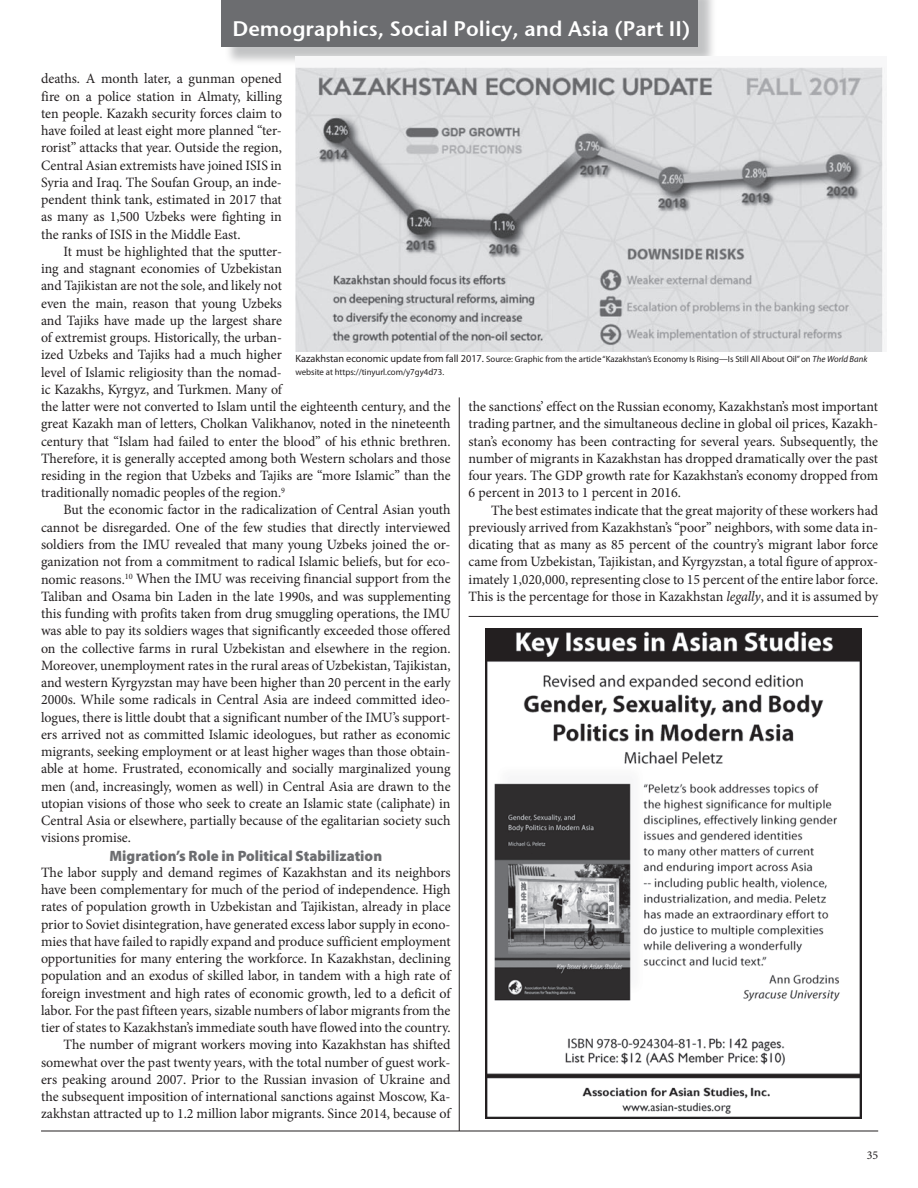
<style>
.page{position:relative;width:918px;height:1188px;background:#fff}
.page>*{position:absolute;margin:0;border:0;box-sizing:border-box;transform-origin:0 0}
.t1{font:21px "Stone Sans Sem ITCTT Semi";color:#fff}
.Myriad_Subhead{font:900 15px "Myriad Pro";color:#6c6d70}
.Body{font:14.25px/17.2px "Minion Pro";color:#231f20;text-align:justify}
._1st_P_after_Subhead{font:14.25px/17.2px "Minion Pro";color:#231f20;text-align:justify}
.t2{font:12px "Minion Pro";color:#231f20}
.Captions{font:9px/13.5px "Myriad Pro";color:#231f20}
.s1{font-size:10.5px}
.s2{font-style:italic}
</style>
<div class="page">
<div style="left:224px;top:0;width:493px;height:66px;background:#808285;opacity:.48"></div>
<div style="left:222px;top:0;width:476px;height:47px;background:#6c6d70"></div>
<hr style="left:41px;top:1131px;width:837px;height:1px;background:#231f20">
<hr style="left:459px;top:397px;width:1px;height:734px;background:#231f20">
<img style="left:295px;top:56px;width:592px;height:295px">
<img style="left:485px;top:628px;width:377px;height:491px">
<hr style="left:469px;top:616px;width:409px;height:1px;background:#231f20">
<h1 class="t1" style="left:233px;top:11px;width:459px">Demographics, Social Policy, and Asia (Part II)</h1>
<p class="Body" style="left:41px;top:70px;width:242px">deaths. A month later, a gunman opened fire on a police station in Almaty, killing ten people. Kazakh security forces claim to have foiled at least eight more planned “ter&shy;rorist” attacks that year. Outside the region, Central Asian extremists have joined ISIS in Syria and Iraq. The Soufan Group, an inde&shy;pendent think tank, estimated in 2017 that as many as 1,500 Uzbeks were fighting in the ranks of ISIS in the Middle East.</p>
<p class="Body" style="left:41px;top:243px;width:411px;text-align:left;text-indent:22px">It must be highlighted that the sputter-<br>ing and stagnant economies of Uzbekistan<br>and Tajikistan are not the sole, and likely not<br>even the main, reason that young Uzbeks<br>and Tajiks have made up the largest share<br>of extremist groups. Historically, the urban-<br>ized Uzbeks and Tajiks had a much higher<br>level of Islamic religiosity than the nomad-<br>ic Kazakhs, Kyrgyz, and Turkmen. Many of<br>the latter were not converted to Islam until the eighteenth century, and the great Kazakh man of letters, Cholkan Valikhanov, noted in the nineteenth century that “Islam had failed to enter the blood” of his ethnic brethren.<br>Therefore, it is generally accepted among both Western scholars and those residing in the region that Uzbeks and Tajiks are “more Islamic” than the traditionally nomadic peoples of the region.<sup>9</sup></p>
<p class="Body" style="left:41px;top:501px;width:411px;text-indent:23px">But the economic factor in the radicalization of Central Asian youth cannot be disregarded. One of the few studies that directly interviewed soldiers from the IMU revealed that many young Uzbeks joined the or&shy;ganization not from a commitment to radical Islamic beliefs, but for eco&shy;nomic reasons.<sup>10</sup> When the IMU was receiving financial support from the Taliban and Osama bin Laden in the late 1990s, and was supplementing this funding with profits taken from drug smuggling operations, the IMU was able to pay its soldiers wages that significantly exceeded those offered on the collective farms in rural Uzbekistan and elsewhere in the region.<br>Moreover, unemployment rates in the rural areas of Uzbekistan, Tajikistan, and western Kyrgyzstan may have been higher than 20 percent in the early 2000s. While some radicals in Central Asia are indeed committed ideo&shy;logues, there is little doubt that a significant number of the IMU’s support&shy;ers arrived not as committed Islamic ideologues, but rather as economic migrants, seeking employment or at least higher wages than those obtain&shy;able at home. Frustrated, economically and socially marginalized young men (and, increasingly, women as well) in Central Asia are drawn to the utopian visions of those who seek to create an Islamic state (caliphate) in Central Asia or elsewhere, partially because of the egalitarian society such visions promise.</p>
<p class="Myriad_Subhead" style="left:110px;top:846px;width:274px">Migration’s Role in Political Stabilization</p>
<p class="_1st_P_after_Subhead" style="left:41px;top:864px;width:411px">The labor supply and demand regimes of Kazakhstan and its neighbors have been complementary for much of the period of independence. High rates of population growth in Uzbekistan and Tajikistan, already in place prior to Soviet disintegration, have generated excess labor supply in econo&shy;mies that have failed to rapidly expand and produce sufficient employment opportunities for many entering the workforce. In Kazakhstan, declining population and an exodus of skilled labor, in tandem with a high rate of foreign investment and high rates of economic growth, led to a deficit of labor. For the past fifteen years, sizable numbers of labor migrants from the tier of states to Kazakhstan’s immediate south have flowed into the country.</p>
<p class="Body" style="left:41px;top:1036px;width:411px;text-indent:22px">The number of migrant workers moving into Kazakhstan has shifted somewhat over the past twenty years, with the total number of guest work&shy;ers peaking around 2007. Prior to the Russian invasion of Ukraine and the subsequent imposition of international sanctions against Moscow, Ka&shy;zakhstan attracted up to 1.2 million labor migrants. Since 2014, because of</p>
<p class="Captions" style="left:295px;top:352px;width:574px"><span class="s1">Kazakhstan economic update from fall 2017.</span> Source: Graphic from the article “Kazakhstan’s Economy Is Rising—Is Still All About Oil” on <span class="s2">The World Bank </span>website at https://tinyurl.com/y7gy4d73.</p>
<p class="Body" style="left:469px;top:398px;width:411px">the sanctions’ effect on the Russian economy, Kazakhstan’s most important trading partner, and the simultaneous decline in global oil prices, Kazakh&shy;stan’s economy has been contracting for several years. Subsequently, the number of migrants in Kazakhstan has dropped dramatically over the past four years. The GDP growth rate for Kazakhstan’s economy dropped from 6 percent in 2013 to 1 percent in 2016.</p>
<p class="Body" style="left:469px;top:502px;width:411px;text-indent:22px">The best estimates indicate that the great majority of these workers had previously arrived from Kazakhstan’s “poor” neighbors, with some data in&shy;dicating that as many as 85 percent of the country’s migrant labor force came from Uzbekistan, Tajikistan, and Kyrgyzstan, a total figure of approx&shy;imately 1,020,000, representing close to 15 percent of the entire labor force.<br>This is the percentage for those in Kazakhstan <span class="s2">legally</span>, and it is assumed by</p>
<p class="t2" style="left:867px;top:1147px;width:13px">35</p>
</div>
